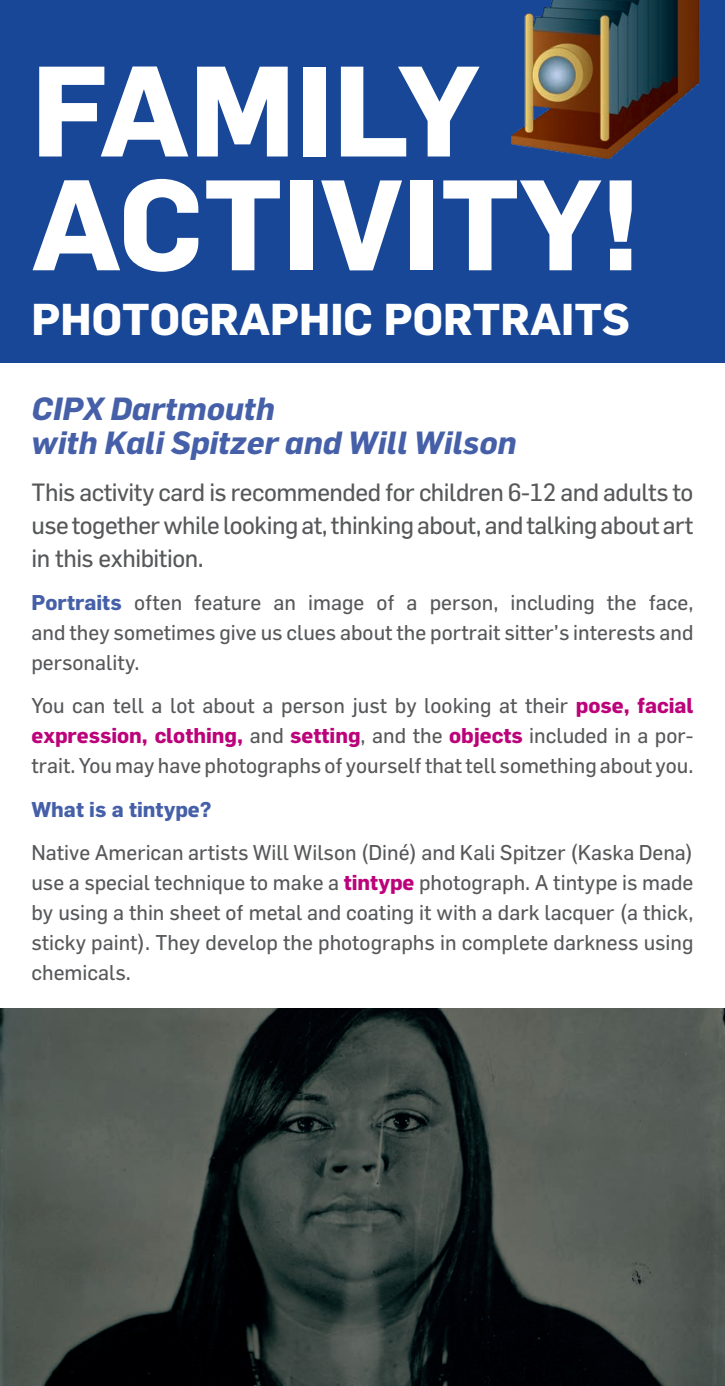
<style>
.page{position:relative;width:725px;height:1386px;background:#fff}
.page>*{position:absolute;margin:0;border:0;box-sizing:border-box;transform-origin:0 0}
.t1{font:700 126px/113.8px "Flama";color:#fff}
.t2{font:700 43.75px "Flama";color:#fff}
.t3{font:italic 700 31.5px/33.9px "Flama";color:#4560a8}
.t4{font:24.5px/33.2px "Flama";letter-spacing:-.02em;color:#57585a;text-align:justify}
.t5{font:21px/29.8px "Flama";color:#57585a;text-align:justify}
.t6{font:700 21px "Flama";color:#4560a8}
.s1{font-weight:700;color:#4560a8}
.s2{font-weight:700;color:#bc027a}
</style>
<div class="page">
<div style="left:0;top:0;width:724px;height:362px;background:#184798"></div>
<img style="left:0;top:1008px;width:724px;height:378px">
<img style="left:512px;top:0;width:186px;height:159px">
<h1 class="t1" style="left:32px;top:51px;width:610px">FAMILY<br>ACTIVITY!</h1>
<h2 class="t2" style="left:32px;top:293px;width:599px">PHOTOGRAPHIC PORTRAITS</h2>
<h3 class="t3" style="left:32px;top:391px;width:486px">CIPX Dartmouth<br>with Kali Spitzer and Will Wilson</h3>
<p class="t4" style="left:32px;top:475px;width:663px">This activity card is recommended for children 6-12 and adults to use together while looking at, thinking about, and talking about art in this exhibition.</p>
<p class="t5" style="left:32px;top:587px;width:663px"><span class="s1">Portraits</span> often feature an image of a person, including the face, and they sometimes give us clues about the portrait sitter’s interests and personality.</p>
<p class="t5" style="left:31px;top:691px;width:663px">You can tell a lot about a person just by looking at their <span class="s2">pose, facial expression, clothing,</span> and <span class="s2">setting</span>, and the <span class="s2">objects</span> included in a por&shy;trait. You may have photographs of yourself that tell something about you.</p>
<p class="t6" style="left:31px;top:797px;width:181px">What is a tintype?</p>
<p class="t5" style="left:31px;top:838px;width:663px">Native American artists Will Wilson (Diné) and Kali Spitzer (Kaska Dena) use a special technique to make a <span class="s2">tintype</span> photograph. A tintype is made by using a thin sheet of metal and coating it with a dark lacquer (a thick, sticky paint). They develop the photographs in complete darkness using chemicals.</p>
</div>
